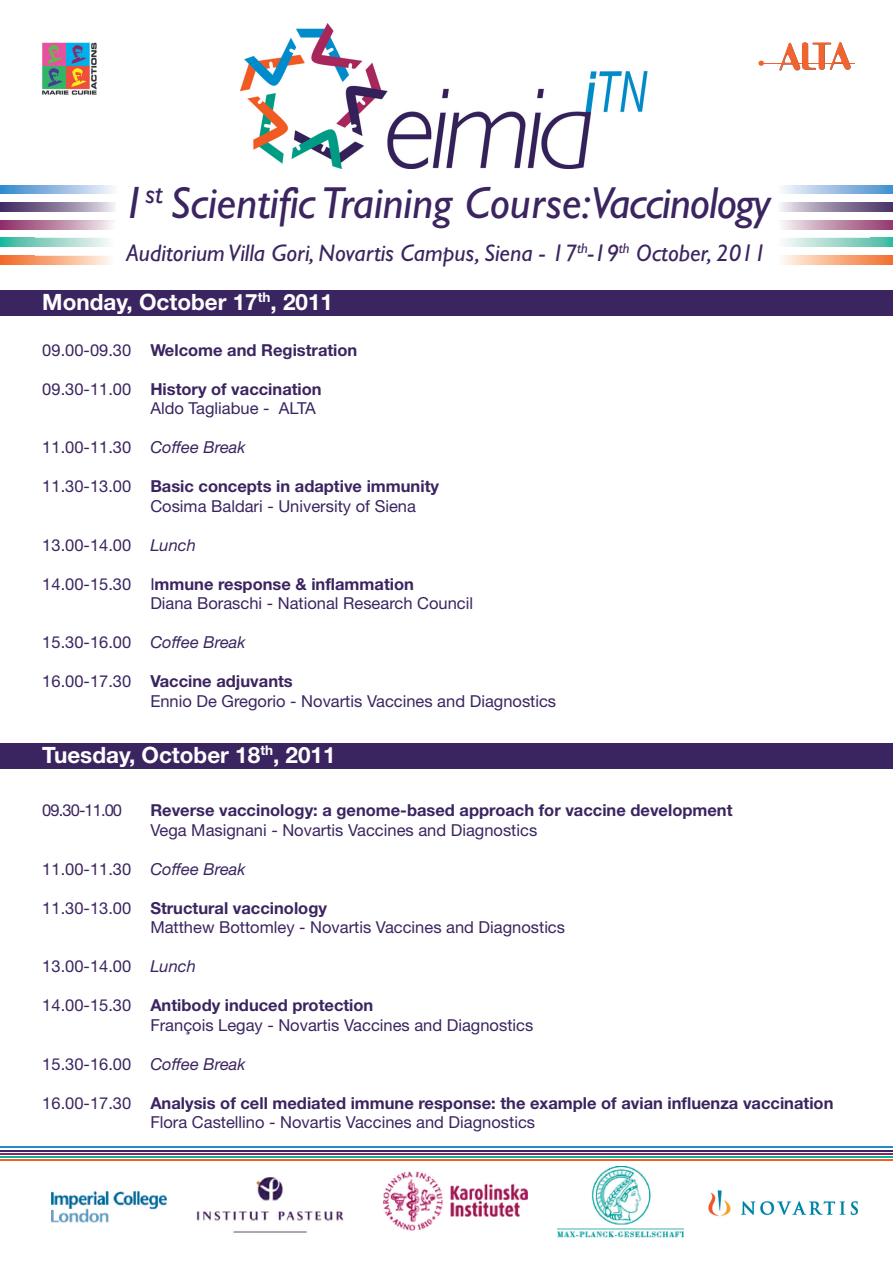
<style>
.page{position:relative;width:893px;height:1263px;background:#fff}
.page>*{position:absolute;margin:0;border:0;box-sizing:border-box;transform-origin:0 0}
.t1{font:italic 45px "Gill Sans";color:#3b2560}
.t2{font:italic 24px "Gill Sans";color:#3b2560}
.t3{font:700 22.5px "Helvetica Neue";color:#fff}
.t4{font:16.5px/19.5px "Helvetica Neue";color:#3b2560}
.t5{font:700 16.5px/19.5px "Helvetica Neue";color:#3b2560}
.s1{font-weight:400}
.s2{font-weight:700}
.s3{font-style:italic}
</style>
<div class="page">
<svg style="left:0;top:220px;width:114px;height:9px"></svg>
<svg style="left:0;top:203px;width:115px;height:8px"></svg>
<svg style="left:0;top:238px;width:36px;height:9px"></svg>
<svg style="left:0;top:255px;width:36px;height:9px"></svg>
<svg style="left:0;top:185px;width:114px;height:9px"></svg>
<svg style="left:781px;top:220px;width:111px;height:9px"></svg>
<svg style="left:781px;top:203px;width:111px;height:8px"></svg>
<svg style="left:870px;top:238px;width:22px;height:9px"></svg>
<svg style="left:870px;top:255px;width:22px;height:9px"></svg>
<svg style="left:782px;top:185px;width:110px;height:9px"></svg>
<div style="left:0;top:290px;width:892px;height:26px;background:#3b2560"></div>
<div style="left:0;top:743px;width:892px;height:25px;background:#3b2560"></div>
<img style="left:196px;top:1177px;width:148px;height:56px">
<img style="left:557px;top:1167px;width:127px;height:70px">
<img style="left:383px;top:1171px;width:144px;height:60px">
<img style="left:708px;top:1190px;width:151px;height:27px">
<img style="left:51px;top:1191px;width:116px;height:32px">
<img style="left:241px;top:24px;width:407px;height:145px">
<img style="left:36px;top:229px;width:834px;height:36px">
<img style="left:36px;top:223px;width:78px;height:6px">
<img style="left:36px;top:238px;width:78px;height:9px">
<img style="left:36px;top:255px;width:78px;height:9px">
<img style="left:781px;top:223px;width:89px;height:6px">
<img style="left:779px;top:238px;width:91px;height:9px">
<img style="left:779px;top:255px;width:91px;height:9px">
<svg style="left:758px;top:61px;width:6px;height:5px"></svg>
<hr style="left:762px;top:63px;width:93px;height:1px;background:#f2642f">
<svg style="left:779px;top:42px;width:72px;height:29px"></svg>
<hr style="left:0;top:1153px;width:892px;height:2px;background:#8e236a">
<hr style="left:0;top:1150px;width:892px;height:1px;background:#3b2560">
<hr style="left:0;top:1156px;width:892px;height:2px;background:#02b79b">
<hr style="left:0;top:1159px;width:892px;height:2px;background:#f06223">
<hr style="left:0;top:1147px;width:892px;height:1px;background:#218bcb">
<img style="left:42px;top:42px;width:55px;height:53px">
<h1 class="t1" style="left:122px;top:176px;width:650px">1<sup>st</sup> Scientific Training Course:Vaccinology</h1>
<h2 class="t2" style="left:126px;top:244px;width:641px">Auditorium Villa Gori, Novartis Campus, Siena - 17<sup>th</sup>-19<sup>th</sup> October, 2011</h2>
<h3 class="t3" style="left:42px;top:294px;width:292px">Monday, October 17<sup>th</sup>, 2011</h3>
<p class="t5" style="left:42px;top:341px;width:317px"><span class="s1">09.00-09.30</span> Welcome and Registration</p>
<p class="t4" style="left:150px;top:381px;width:173px;text-indent:-108px">09.30-11.00 <span class="s2">History of vaccination<br></span>Aldo Tagliabue - ALTA</p>
<p class="t4" style="left:42px;top:439px;width:205px">11.00-11.30 <span class="s3">Coffee Break</span></p>
<p class="t4" style="left:150px;top:478px;width:290px;text-indent:-108px">11.30-13.00 <span class="s2">Basic concepts in adaptive immunity<br></span>Cosima Baldari - University of Siena</p>
<p class="t4" style="left:42px;top:537px;width:155px">13.00-14.00 <span class="s3">Lunch</span></p>
<p class="t4" style="left:150px;top:576px;width:324px;text-indent:-108px">14.00-15.30 I<span class="s2">mmune response &amp; inflammation<br></span>Diana Boraschi - National Research Council</p>
<p class="t4" style="left:42px;top:634px;width:205px">15.30-16.00 <span class="s3">Coffee Break</span></p>
<p class="t4" style="left:150px;top:673px;width:407px;text-indent:-108px">16.00-17.30 <span class="s2">Vaccine adjuvants<br></span>Ennio De Gregorio - Novartis Vaccines and Diagnostics</p>
<h3 class="t3" style="left:42px;top:747px;width:295px">Tuesday, October 18<sup>th</sup>, 2011</h3>
<p class="t4" style="left:42px;top:802px;width:81px">09.30-11.00</p>
<p class="t5" style="left:150px;top:802px;width:584px">Reverse vaccinology: a genome-based approach for vaccine development</p>
<p class="t4" style="left:150px;top:822px;width:388px">Vega Masignani - Novartis Vaccines and Diagnostics</p>
<p class="t4" style="left:42px;top:861px;width:205px">11.00-11.30 <span class="s3">Coffee Break</span></p>
<p class="t4" style="left:150px;top:900px;width:416px;text-indent:-108px">11.30-13.00 <span class="s2">Structural vaccinology<br></span>Matthew Bottomley - Novartis Vaccines and Diagnostics</p>
<p class="t4" style="left:42px;top:958px;width:155px">13.00-14.00 <span class="s3">Lunch</span></p>
<p class="t4" style="left:150px;top:997px;width:384px;text-indent:-108px">14.00-15.30 <span class="s2">Antibody induced protection<br></span>François Legay - Novartis Vaccines and Diagnostics</p>
<p class="t4" style="left:42px;top:1056px;width:205px">15.30-16.00 <span class="s3">Coffee Break</span></p>
<p class="t5" style="left:150px;top:1094px;width:685px;text-indent:-108px"><span class="s1">16.00-17.30</span> Analysis of cell mediated immune response: the example of avian influenza vaccination<br><span class="s1">Flora Castellino - Novartis Vaccines and Diagnostics</span></p>
</div>
